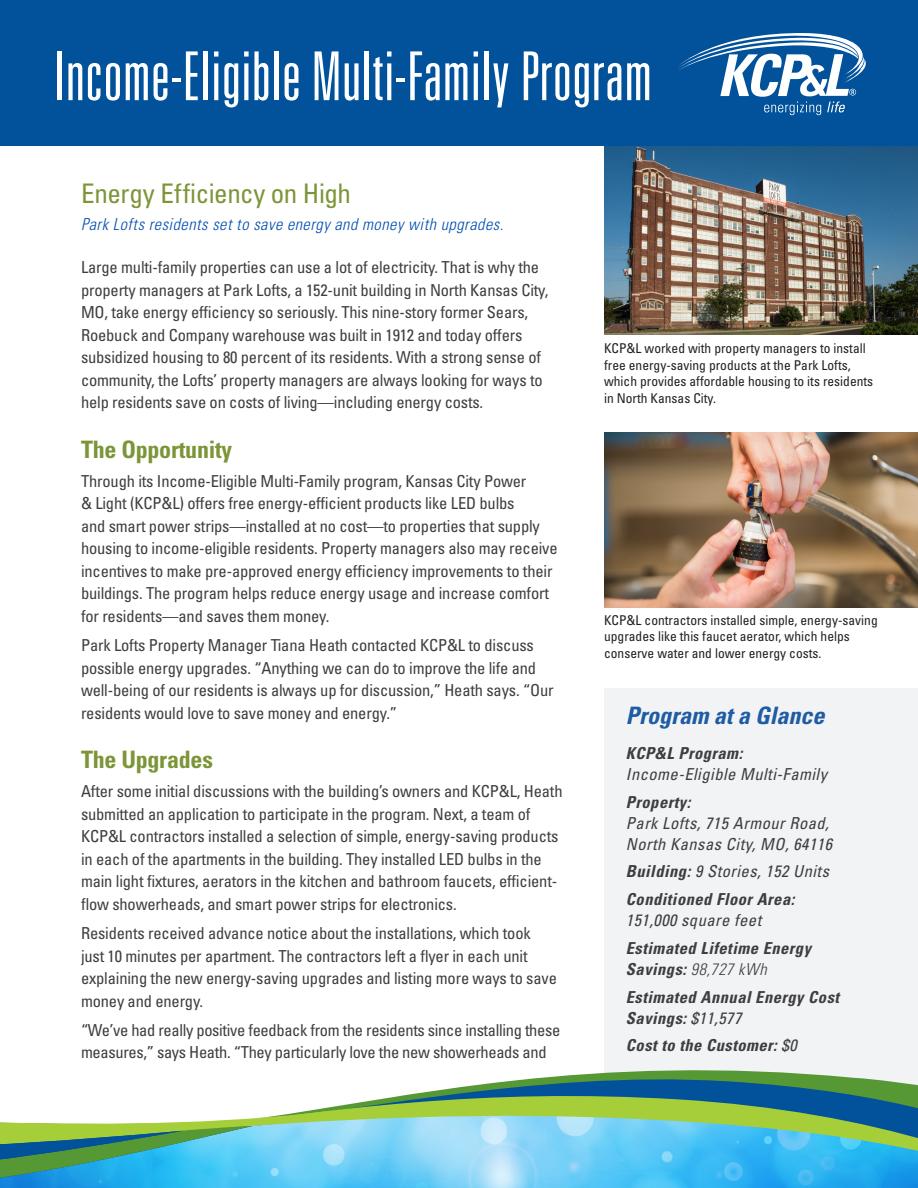
<style>
.page{position:relative;width:918px;height:1188px;background:#fff}
.page>*{position:absolute;margin:0;border:0;box-sizing:border-box;transform-origin:0 0}
.t1{font:300 ultra-condensed 67.5px "Univers LT Std";letter-spacing:.01em;color:#fff}
.intro_text{font:condensed 27px "Univers LT Std";letter-spacing:-.015em;color:#7c9538}
.subttitles{font:700 condensed 24px "Univers LT Std";letter-spacing:-.01em;color:#7c9538}
.call_out_title{font:italic 700 condensed 24px "Univers LT Std";color:#1f5ca3}
.body_copy{font:condensed 16.5px/22.5px "Univers LT Std";letter-spacing:-.01em;color:#3e3e3f}
.items{font:italic 700 condensed 16.5px/21px "Univers LT Std";letter-spacing:.03em;color:#3e3e3f}
.items-2{font:italic condensed 16.5px/21px "Univers LT Std";letter-spacing:.03em;color:#3e3e3f}
.items-3{font:italic 300 condensed 16.5px "Univers LT Std";letter-spacing:.03em;color:#004faf}
.chart_text{font:condensed 13.5px/16.5px "Univers LT Std";color:#231f20}
.s1{font-weight:700}
.s2{font-weight:400}
.s3{font-weight:300}
</style>
<div class="page">
<img style="left:604px;top:146px;width:314px;height:188px">
<div style="left:604px;top:688px;width:314px;height:440px;background:#f2f3f4"></div>
<div style="left:0;top:0;width:918px;height:146px;background:#01519b"></div>
<svg style="left:678px;top:33px;width:188px;height:82px"></svg>
<img style="left:0;top:1180px;width:918px;height:8px">
<svg style="left:0;top:1070px;width:918px;height:110px"></svg>
<svg style="left:179px;top:1088px;width:739px;height:66px"></svg>
<img style="left:604px;top:432px;width:314px;height:175px">
<p class="t1" style="left:54px;top:41px;width:599px">Income-Eligible Multi-Family Program</p>
<p class="intro_text" style="left:81px;top:176px;width:272px">Energy Efficiency on High</p>
<p class="items-3" style="left:81px;top:215px;width:424px">Park Lofts residents set to save energy and money with upgrades.</p>
<p class="body_copy" style="left:81px;top:256px;width:469px">Large multi-family properties can use a lot of electricity. That is why the property managers at Park Lofts, a 152-unit building in North Kansas City, MO, take energy efficiency so seriously. This nine-story former Sears, Roebuck and Company warehouse was built in 1912 and today offers subsidized housing to 80 percent of its residents. With a strong sense of community, the Lofts’ property managers are always looking for ways to help residents save on costs of living—including energy costs.</p>
<p class="subttitles" style="left:81px;top:434px;width:153px">The Opportunity</p>
<p class="body_copy" style="left:81px;top:469px;width:478px">Through its Income-Eligible Multi-Family program, Kansas City Power<br>&amp; Light (KCP&amp;L) offers free energy-efficient products like LED bulbs<br>and smart power strips—installed at no cost—to properties that supply housing to income-eligible residents. Property managers also may receive incentives to make pre-approved energy efficiency improvements to their buildings. The program helps reduce energy usage and increase comfort for residents—and saves them money.</p>
<p class="body_copy" style="left:81px;top:634px;width:474px">Park Lofts Property Manager Tiana Heath contacted KCP&amp;L to discuss possible energy upgrades. “Anything we can do to improve the life and well-being of our residents is always up for discussion,” Heath says. “Our residents would love to save money and energy.”</p>
<p class="subttitles" style="left:81px;top:745px;width:133px">The Upgrades</p>
<p class="body_copy" style="left:81px;top:780px;width:483px">After some initial discussions with the building’s owners and KCP&amp;L, Heath submitted an application to participate in the program. Next, a team of KCP&amp;L contractors installed a selection of simple, energy-saving products in each of the apartments in the building. They installed LED bulbs in the main light fixtures, aerators in the kitchen and bathroom faucets, efficient&shy;flow showerheads, and smart power strips for electronics.</p>
<p class="body_copy" style="left:81px;top:922px;width:477px">Residents received advance notice about the installations, which took just 10 minutes per apartment. The contractors left a flyer in each unit explaining the new energy-saving upgrades and listing more ways to save money and energy.</p>
<p class="body_copy" style="left:81px;top:1018px;width:481px">“We’ve had really positive feedback from the residents since installing these measures,” says Heath. “They particularly love the new showerheads and</p>
<p class="chart_text" style="left:604px;top:340px;width:271px">KCP&amp;L worked with property managers to install free energy-saving products at the Park Lofts, which provides affordable housing to its residents in North Kansas City.</p>
<p class="chart_text" style="left:604px;top:612px;width:275px">KCP&amp;L contractors installed simple, energy-saving upgrades like this faucet aerator, which helps conserve water and lower energy costs.</p>
<p class="call_out_title" style="left:626px;top:701px;width:200px">Program at a Glance</p>
<p class="items-2" style="left:626px;top:742px;width:203px"><span class="s1">KCP&amp;L Program:<br></span>Income-Eligible Multi-Family</p>
<p class="items-2" style="left:626px;top:791px;width:208px"><span class="s1">Property:<br></span>Park Lofts, 715 Armour Road,<br>North Kansas City, MO, 64116</p>
<p class="items-2" style="left:626px;top:861px;width:205px"><span class="s1">Building:</span> 9 Stories, 152 Units</p>
<p class="items" style="left:626px;top:889px;width:170px">Conditioned Floor Area:<br><span class="s2">151,000 square feet</span></p>
<p class="items" style="left:626px;top:938px;width:187px">Estimated Lifetime Energy<br>Savings: <span class="s3">98,727 kWh</span></p>
<p class="items" style="left:626px;top:986px;width:215px">Estimated Annual Energy Cost<br>Savings: <span class="s2">$11,577</span></p>
<p class="items" style="left:626px;top:1035px;width:172px">Cost to the Customer: <span class="s2">$0</span></p>
</div>
